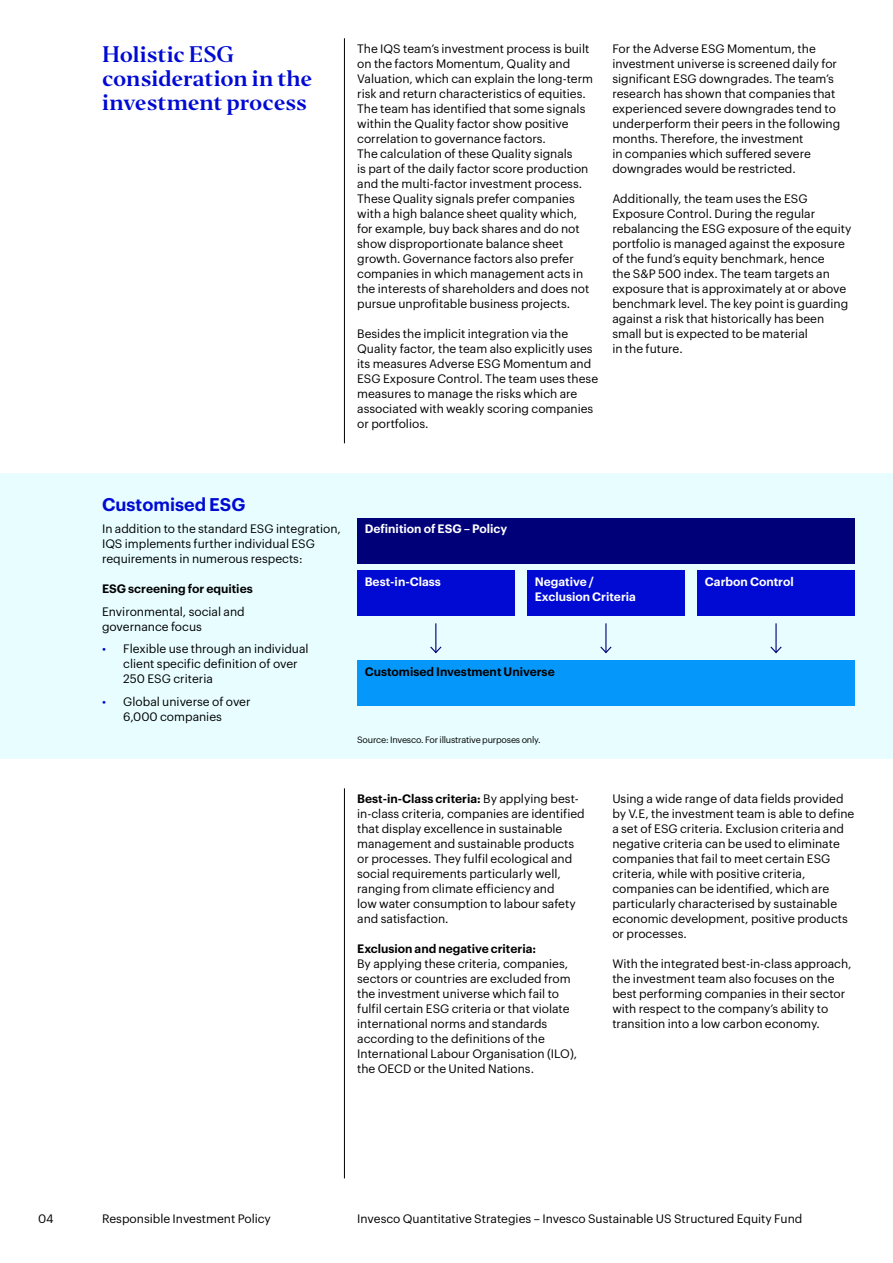
<style>
.page{position:relative;width:893px;height:1263px;background:#fff}
.page>*{position:absolute;margin:0;border:0;box-sizing:border-box;transform-origin:0 0}
.t1{font:21px/24px "Invesco Editor";letter-spacing:-.01em;color:#000ad2}
.t2{font:600 18px "Graphik";color:#000ad2}
.t3{font:12px/15px "Graphik";color:#000}
.t4{font:600 12px "Graphik";color:#000}
.t5{font:600 12px/15px "Graphik";color:#fff}
.t6{font:9px "Graphik";letter-spacing:-.02em;color:#000}
.s1{color:#000ad2}
.s2{font-weight:600}
</style>
<div class="page">
<hr style="left:344px;top:38px;width:1px;height:405px;background:#000">
<div style="left:0;top:473px;width:893px;height:285px;background:#e7fdff"></div>
<div style="left:357px;top:518px;width:498px;height:45px;background:#000078"></div>
<div style="left:357px;top:661px;width:498px;height:45px;background:#0598fa"></div>
<div style="left:357px;top:571px;width:157px;height:45px;background:#000ad2"></div>
<div style="left:527px;top:571px;width:158px;height:45px;background:#000ad2"></div>
<div style="left:697px;top:571px;width:158px;height:45px;background:#000ad2"></div>
<svg style="left:430px;top:623px;width:12px;height:31px"></svg>
<svg style="left:600px;top:623px;width:12px;height:31px"></svg>
<hr style="left:775px;top:623px;width:2px;height:29px;background:#000078">
<svg style="left:770px;top:645px;width:12px;height:9px"></svg>
<hr style="left:344px;top:788px;width:1px;height:390px;background:#000">
<h1 class="t1" style="left:102px;top:43px;width:212px">Holistic ESG consideration in the investment process</h1>
<p class="t3" style="left:357px;top:40px;width:238px">The IQS team’s investment process is built on the factors Momentum, Quality and Valuation, which can explain the long-term risk and return characteristics of equities.<br>The team has identified that some signals within the Quality factor show positive correlation to governance factors.<br>The calculation of these Quality signals<br>is part of the daily factor score production and the multi-factor investment process.<br>These Quality signals prefer companies with a high balance sheet quality which, for example, buy back shares and do not show disproportionate balance sheet growth. Governance factors also prefer companies in which management acts in the interests of shareholders and does not pursue unprofitable business projects.</p>
<p class="t3" style="left:357px;top:325px;width:242px">Besides the implicit integration via the Quality factor, the team also explicitly uses its measures Adverse ESG Momentum and ESG Exposure Control. The team uses these measures to manage the risks which are associated with weakly scoring companies or portfolios.</p>
<p class="t3" style="left:612px;top:40px;width:229px">For the Adverse ESG Momentum, the investment universe is screened daily for significant ESG downgrades. The team’s research has shown that companies that experienced severe downgrades tend to underperform their peers in the following months. Therefore, the investment<br>in companies which suffered severe downgrades would be restricted.</p>
<p class="t3" style="left:612px;top:190px;width:241px">Additionally, the team uses the ESG Exposure Control. During the regular rebalancing the ESG exposure of the equity portfolio is managed against the exposure of the fund’s equity benchmark, hence<br>the S&amp;P 500 index. The team targets an exposure that is approximately at or above benchmark level. The key point is guarding against a risk that historically has been small but is expected to be material<br>in the future.</p>
<h2 class="t2" style="left:102px;top:490px;width:145px">Customised ESG</h2>
<p class="t3" style="left:102px;top:520px;width:240px">In addition to the standard ESG integration,<br>IQS implements further individual ESG requirements in numerous respects:</p>
<p class="t4" style="left:102px;top:580px;width:152px">ESG screening for equities</p>
<p class="t3" style="left:102px;top:603px;width:144px">Environmental, social and governance focus</p>
<p class="t3" style="left:123px;top:640px;width:187px;text-indent:-21px"><span class="s1">•</span> Flexible use through an individual client specific definition of over<br>250 ESG criteria</p>
<p class="t3" style="left:123px;top:693px;width:129px;text-indent:-21px"><span class="s1">•</span> Global universe of over<br>6,000 companies</p>
<p class="t5" style="left:365px;top:520px;width:144px">Definition of ESG – Policy</p>
<p class="t5" style="left:365px;top:573px;width:78px">Best-in-Class</p>
<p class="t5" style="left:535px;top:573px;width:103px">Negative /<br>Exclusion Criteria</p>
<p class="t5" style="left:705px;top:573px;width:90px">Carbon Control</p>
<p class="t4" style="left:365px;top:662px;width:192px">Customised Investment Universe</p>
<p class="t6" style="left:357px;top:733px;width:185px">Source: Invesco. For illustrative purposes only.</p>
<p class="t3" style="left:357px;top:790px;width:229px"><span class="s2">Best-in-Class criteria:</span> By applying best&shy;in-class criteria, companies are identified that display excellence in sustainable management and sustainable products or processes. They fulfil ecological and social requirements particularly well, ranging from climate efficiency and<br>low water consumption to labour safety and satisfaction.</p>
<p class="t4" style="left:357px;top:940px;width:180px">Exclusion and negative criteria:</p>
<p class="t3" style="left:357px;top:955px;width:222px">By applying these criteria, companies, sectors or countries are excluded from the investment universe which fail to fulfil certain ESG criteria or that violate international norms and standards according to the definitions of the International Labour Organisation (ILO), the OECD or the United Nations.</p>
<p class="t3" style="left:612px;top:790px;width:244px">Using a wide range of data fields provided by V.E, the investment team is able to define a set of ESG criteria. Exclusion criteria and negative criteria can be used to eliminate companies that fail to meet certain ESG criteria, while with positive criteria, companies can be identified, which are particularly characterised by sustainable economic development, positive products or processes.</p>
<p class="t3" style="left:612px;top:955px;width:241px">With the integrated best-in-class approach, the investment team also focuses on the best performing companies in their sector with respect to the company’s ability to transition into a low carbon economy.</p>
<p class="t3" style="left:38px;top:1210px;width:17px">04</p>
<p class="t3" style="left:102px;top:1210px;width:170px">Responsible Investment Policy</p>
<p class="t3" style="left:357px;top:1210px;width:447px">Invesco Quantitative Strategies – Invesco Sustainable US Structured Equity Fund</p>
</div>
